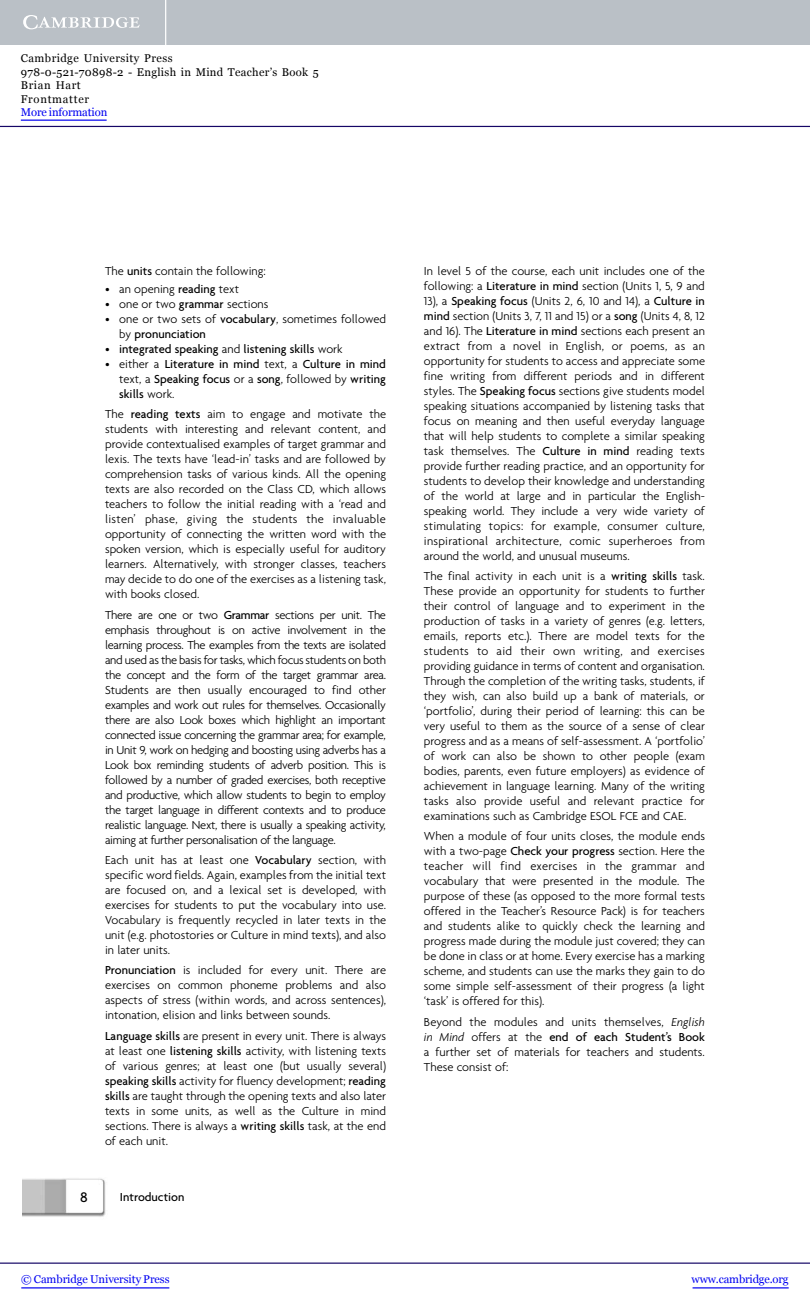
<style>
.page{position:relative;width:810px;height:1305px;background:#fff}
.page>*{position:absolute;margin:0;border:0;box-sizing:border-box;transform-origin:0 0}
.t1{font:500 15px "Agenda";color:#000}
.t2{font:300 12.5px/15px "Agenda";color:#000;text-align:justify}
.t3{font:500 12.5px/15px "Agenda";color:#000;text-align:justify}
.t4{font:11.25px/13.5px "Georgia";letter-spacing:.04em;color:#000}
.t5{font:11.25px "Georgia";letter-spacing:-.01em;color:#0000f1}
.s1{font-weight:500}
.s2{font-weight:300}
.s3{font-style:italic}
</style>
<div class="page">
<img style="left:22px;top:1178px;width:84px;height:39px">
<hr style="left:0;top:1263px;width:810px;height:1px;background:#150666">
<hr style="left:21px;top:1287px;width:148px;height:1px;background:#0000f1">
<hr style="left:693px;top:1287px;width:96px;height:1px;background:#0000f1">
<div style="left:0;top:0;width:810px;height:45px;background:#bac0c6"></div>
<svg style="left:23px;top:15px;width:117px;height:14px"></svg>
<hr style="left:165px;top:0;width:1px;height:45px;background:#fff">
<hr style="left:0;top:126px;width:810px;height:1px;background:#150666">
<hr style="left:21px;top:120px;width:86px;height:1px;background:#0000f1">
<p class="t4" style="left:21px;top:51px;width:300px">Cambridge University Press<br>978-0-521-70898-2 - English in Mind Teacher’s Book 5<br>Brian Hart<br>Frontmatter</p>
<p class="t5" style="left:21px;top:106px;width:88px">More information</p>
<p class="t2" style="left:105px;top:264px;width:162px">The <span class="s1">units</span> contain the following:</p>
<p class="t2" style="left:105px;top:283px;width:135px">• an opening <span class="s1">reading</span> text</p>
<p class="t2" style="left:105px;top:298px;width:165px">• one or two <span class="s1">grammar</span> sections</p>
<p class="t2" style="left:119px;top:313px;width:268px;text-indent:-14px">• one or two sets of <span class="s1">vocabulary</span>, sometimes followed by <span class="s1">pronunciation</span></p>
<p class="t3" style="left:105px;top:343px;width:239px"><span class="s2">•</span> integrated speaking <span class="s2">and</span> listening skills <span class="s2">work</span></p>
<p class="t3" style="left:119px;top:358px;width:268px;text-indent:-14px"><span class="s2">• either a</span> Literature in mind <span class="s2">text, a</span> Culture in mind <span class="s2">text, a</span> Speaking focus <span class="s2">or a</span> song<span class="s2">, followed by</span> writing skills <span class="s2">work.</span></p>
<p class="t2" style="left:105px;top:408px;width:283px">The <span class="s1">reading texts</span> aim to engage and motivate the students with interesting and relevant content, and provide contextualised examples of target grammar and lexis. The texts have ‘lead-in’ tasks and are followed by comprehension tasks of various kinds. All the opening texts are also recorded on the Class CD, which allows teachers to follow the initial reading with a ‘read and listen’ phase, giving the students the invaluable opportunity of connecting the written word with the spoken version, which is especially useful for auditory learners. Alternatively, with stronger classes, teachers may decide to do one of the exercises as a listening task, with books closed.</p>
<p class="t2" style="left:105px;top:608px;width:282px">There are one or two <span class="s1">Grammar</span> sections per unit. The emphasis throughout is on active involvement in the learning process. The examples from the texts are isolated and used as the basis for tasks, which focus students on both the concept and the form of the target grammar area.<br>Students are then usually encouraged to find other examples and work out rules for themselves. Occasionally there are also Look boxes which highlight an important connected issue concerning the grammar area; for example, in Unit 9, work on hedging and boosting using adverbs has a Look box reminding students of adverb position. This is followed by a number of graded exercises, both receptive and productive, which allow students to begin to employ the target language in different contexts and to produce realistic language. Next, there is usually a speaking activity, aiming at further personalisation of the language.</p>
<p class="t2" style="left:105px;top:854px;width:283px">Each unit has at least one <span class="s1">Vocabulary</span> section, with specific word fields. Again, examples from the initial text are focused on, and a lexical set is developed, with exercises for students to put the vocabulary into use.<br>Vocabulary is frequently recycled in later texts in the unit (e.g. photostories or Culture in mind texts), and also in later units.</p>
<p class="t2" style="left:105px;top:964px;width:283px"><span class="s1">Pronunciation</span> is included for every unit. There are exercises on common phoneme problems and also aspects of stress (within words, and across sentences), intonation, elision and links between sounds.</p>
<p class="t2" style="left:105px;top:1029px;width:283px"><span class="s1">Language skills</span> are present in every unit. There is always at least one <span class="s1">listening skills</span> activity, with listening texts of various genres; at least one (but usually several) <span class="s1">speaking skills</span> activity for fluency development; <span class="s1">reading skills</span> are taught through the opening texts and also later texts in some units, as well as the Culture in mind sections. There is always a <span class="s1">writing skills</span> task, at the end of each unit.</p>
<p class="t1" style="left:80px;top:1191px;width:9px">8</p>
<p class="t3" style="left:120px;top:1191px;width:66px">Introduction</p>
<p class="t2" style="left:424px;top:264px;width:283px">In level 5 of the course, each unit includes one of the following: a <span class="s1">Literature in mind</span> section (Units 1, 5, 9 and 13), a <span class="s1">Speaking focus</span> (Units 2, 6, 10 and 14), a <span class="s1">Culture in mind</span> section (Units 3, 7, 11 and 15) or a <span class="s1">song</span> (Units 4, 8, 12 and 16). The <span class="s1">Literature in mind</span> sections each present an extract from a novel in English, or poems, as an opportunity for students to access and appreciate some fine writing from different periods and in different styles. The <span class="s1">Speaking focus</span> sections give students model speaking situations accompanied by listening tasks that focus on meaning and then useful everyday language that will help students to complete a similar speaking task themselves. The <span class="s1">Culture in mind</span> reading texts provide further reading practice, and an opportunity for students to develop their knowledge and understanding of the world at large and in particular the English&shy;speaking world. They include a very wide variety of stimulating topics: for example, consumer culture, inspirational architecture, comic superheroes from around the world, and unusual museums.</p>
<p class="t2" style="left:424px;top:569px;width:283px">The final activity in each unit is a <span class="s1">writing skills</span> task.<br>These provide an opportunity for students to further their control of language and to experiment in the production of tasks in a variety of genres (e.g. letters, emails, reports etc.). There are model texts for the students to aid their own writing, and exercises providing guidance in terms of content and organisation.<br>Through the completion of the writing tasks, students, if they wish, can also build up a bank of materials, or ‘portfolio’, during their period of learning: this can be very useful to them as the source of a sense of clear progress and as a means of self-assessment. A ‘portfolio’ of work can also be shown to other people (exam bodies, parents, even future employers) as evidence of achievement in language learning. Many of the writing tasks also provide useful and relevant practice for examinations such as Cambridge ESOL FCE and CAE.</p>
<p class="t2" style="left:424px;top:830px;width:283px">When a module of four units closes, the module ends with a two-page <span class="s1">Check your progress</span> section. Here the teacher will find exercises in the grammar and vocabulary that were presented in the module. The purpose of these (as opposed to the more formal tests offered in the Teacher’s Resource Pack) is for teachers and students alike to quickly check the learning and progress made during the module just covered; they can be done in class or at home. Every exercise has a marking scheme, and students can use the marks they gain to do some simple self-assessment of their progress (a light ‘task’ is offered for this).</p>
<p class="t2" style="left:424px;top:1015px;width:282px">Beyond the modules and units themselves, <span class="s3">English in Mind</span> offers at the <span class="s1">end of each Student’s Book </span>a further set of materials for teachers and students.<br>These consist of:</p>
<p class="t5" style="left:21px;top:1272px;width:150px">© Cambridge University Press</p>
<p class="t5" style="left:692px;top:1272px;width:99px">www.cambridge.org</p>
</div>
